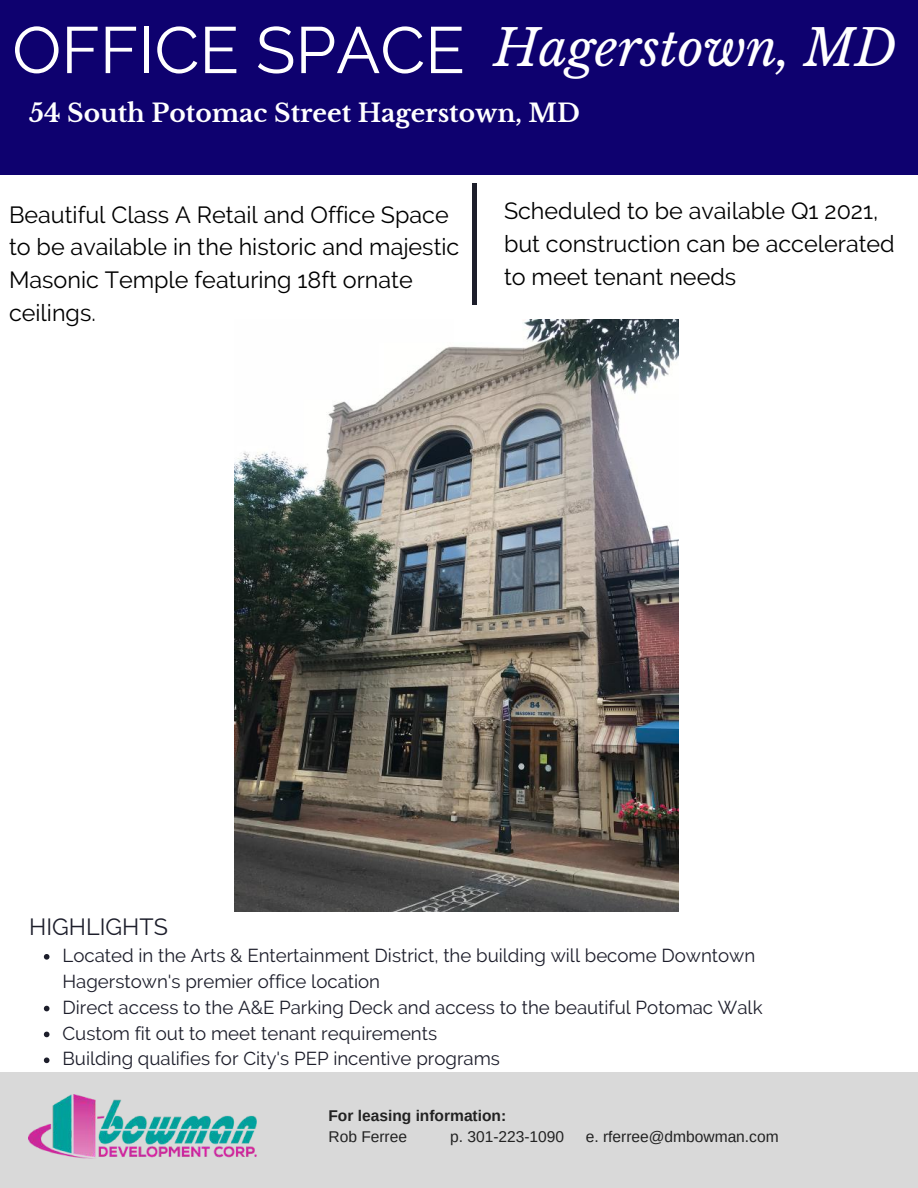
<style>
.page{position:relative;width:918px;height:1188px;background:#fff}
.page>*{position:absolute;margin:0;border:0;box-sizing:border-box;transform-origin:0 0}
.t1{font:65.4px "Raleway";color:#fff}
.t2{font:italic 49.8px "Libre Baskerville";color:#fff}
.t3{font:700 24.9px "Libre Baskerville";color:#fff}
.t4{font:23.4px/32.7px "Raleway";color:#000}
.t5{font:23.4px "Raleway";color:#1d1e2b}
.t6{font:18.75px/25.8px "Raleway";color:#1d1e2b}
.t7{font:15.6px "Arimo";color:#222}
.t8{font:700 15.6px "Arimo";color:#222}
</style>
<div class="page">
<div style="left:0;top:0;width:918px;height:174px;background:#0e016f"></div>
<div style="left:472px;top:183px;width:5px;height:122px;background:#1d1e2b"></div>
<div style="left:0;top:1072px;width:918px;height:116px;background:#d9d9d9"></div>
<img style="left:28px;top:1095px;width:228px;height:64px">
<svg style="left:44px;top:954px;width:6px;height:6px"></svg>
<svg style="left:44px;top:1006px;width:6px;height:5px"></svg>
<svg style="left:44px;top:1032px;width:6px;height:5px"></svg>
<svg style="left:44px;top:1058px;width:6px;height:5px"></svg>
<img style="left:234px;top:320px;width:444px;height:591px">
<h1 class="t1" style="left:12px;top:12px;width:454px">OFFICE SPACE</h1>
<h2 class="t2" style="left:494px;top:18px;width:404px">Hagerstown, MD</h2>
<h3 class="t3" style="left:29px;top:97px;width:552px">54 South Potomac Street Hagerstown, MD</h3>
<p class="t4" style="left:9px;top:198px;width:452px">Beautiful Class A Retail and Office Space to be available in the historic and majestic Masonic Temple featuring 18ft ornate ceilings.</p>
<p class="t4" style="left:504px;top:195px;width:392px">Scheduled to be available Q1 2021, but construction can be accelerated to meet tenant needs</p>
<p class="t5" style="left:29px;top:913px;width:140px">HIGHLIGHTS</p>
<p class="t6" style="left:63px;top:942px;width:702px">Located in the Arts &amp; Entertainment District, the building will become Downtown Hagerstown's premier office location<br>Direct access to the A&amp;E Parking Deck and access to the beautiful Potomac Walk Custom fit out to meet tenant requirements<br>Building qualifies for City's PEP incentive programs</p>
<p class="t8" style="left:328px;top:1106px;width:179px">For leasing information:</p>
<p class="t7" style="left:328px;top:1128px;width:80px">Rob Ferree</p>
<p class="t7" style="left:450px;top:1128px;width:116px">p. 301-223-1090</p>
<p class="t7" style="left:586px;top:1128px;width:194px">e. rferree@dmbowman.com</p>
</div>
